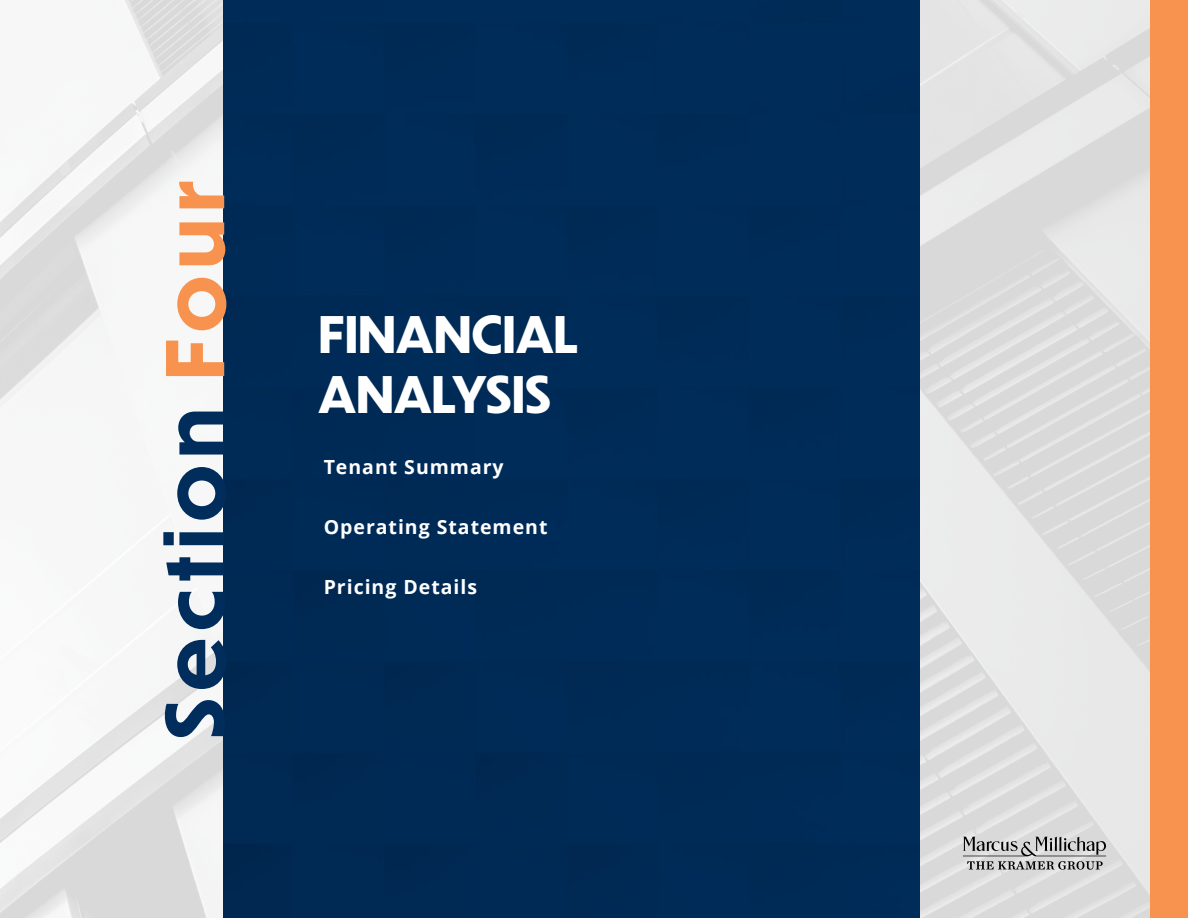
<style>
.page{position:relative;width:1188px;height:918px;background:#fff}
.page>*{position:absolute;margin:0;border:0;box-sizing:border-box;transform-origin:0 0}
.t1{font:700 78px "Dunbar Tall";letter-spacing:.1em;color:#002d5b}
.t2{font:700 49.5px/60px "Dunbar Tall";color:#fff}
.t3{font:700 19.5px "Open Sans";letter-spacing:.05em;color:#fff}
.s1{color:#f7934e}
</style>
<div class="page">
<img style="left:0;top:0;width:1150px;height:918px">
<div style="left:1150px;top:0;width:38px;height:918px;background:#f7934e"></div>
<svg style="left:963px;top:837px;width:144px;height:33px;background:#aaa"></svg>
<div style="left:223px;top:0;width:697px;height:918px;background:#002b58"></div>
<h1 class="t1" style="left:138px;top:739px;width:560px;rotate:-90deg">Section <span class="s1">Four</span></h1>
<h2 class="t2" style="left:319px;top:303px;width:261px">FINANCIAL<br>ANALYSIS</h2>
<p class="t3" style="left:324px;top:453px;width:182px">Tenant Summary</p>
<p class="t3" style="left:324px;top:513px;width:225px">Operating Statement</p>
<p class="t3" style="left:324px;top:573px;width:155px">Pricing Details</p>
</div>
